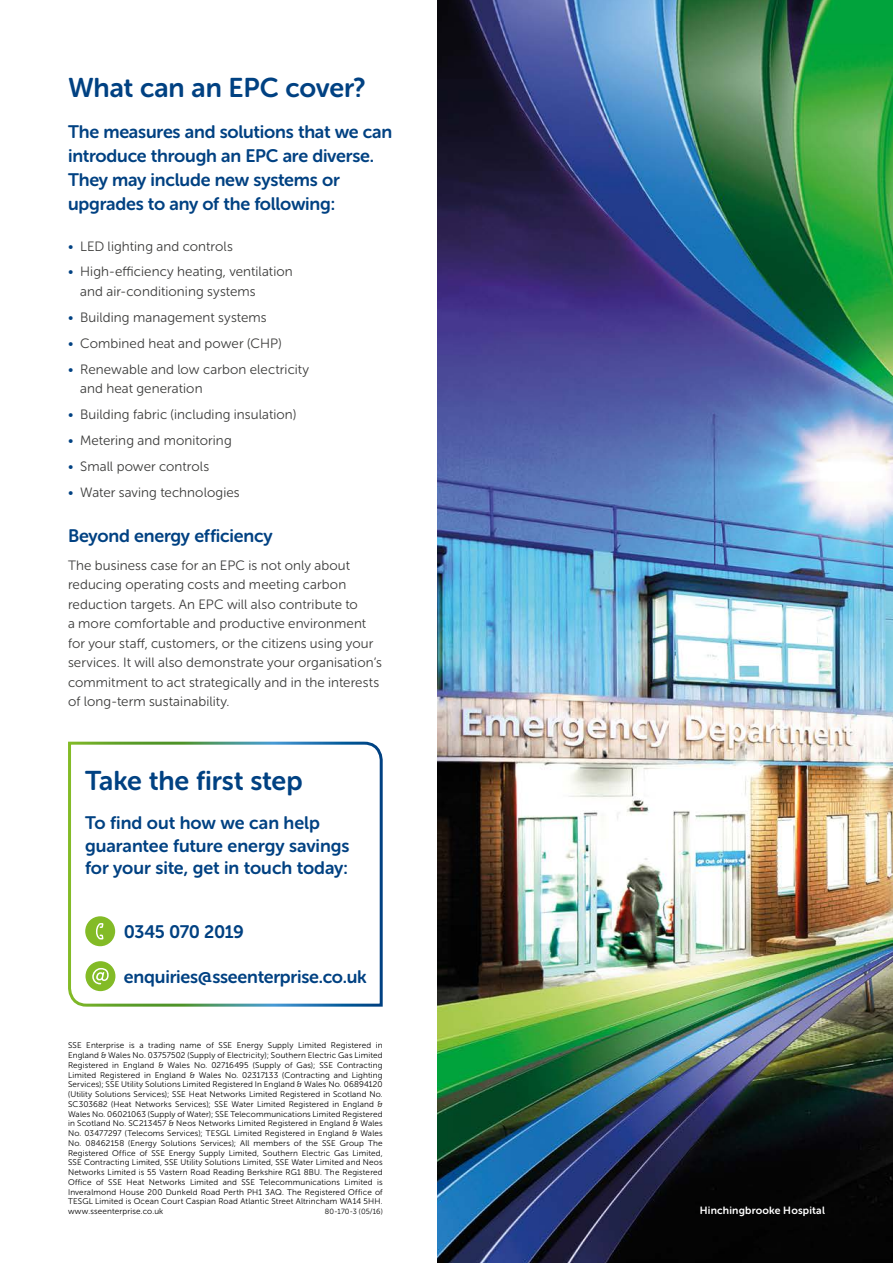
<style>
.page{position:relative;width:893px;height:1263px;background:#fff}
.page>*{position:absolute;margin:0;border:0;box-sizing:border-box;transform-origin:0 0}
.t1{font:27px "Museo Sans Rounded 700";letter-spacing:-.005em;color:#004182}
.t2{font:18px/24px "Museo Sans Rounded 700";letter-spacing:-.01em;color:#004182}
.t3{font:13.5px/19.5px "Museo Sans Rounded 300";letter-spacing:.01em;color:#3c3c3b}
.t4{font:10.5px "Museo Sans Rounded 700";letter-spacing:.02em;color:#fff}
.t5{font:8.25px/9.8px "Museo Sans Rounded 300";letter-spacing:.02em;color:#000;text-align:justify}
.t6{font:7.5px "Museo Sans Rounded 300";letter-spacing:.02em;color:#000}
.s1{color:#004182}
</style>
<div class="page">
<img style="left:438px;top:0;width:455px;height:1263px">
<svg style="left:68px;top:741px;width:315px;height:266px"></svg>
<div style="left:86px;top:961px;width:29px;height:30px;background:#83bb26;border-radius:50%"></div>
<svg style="left:92px;top:968px;width:17px;height:16px"></svg>
<div style="left:85px;top:916px;width:30px;height:30px;background:#83bb26;border-radius:50%"></div>
<svg style="left:96px;top:923px;width:7px;height:16px"></svg>
<h1 class="t1" style="left:68px;top:72px;width:299px">What can an EPC cover?</h1>
<h2 class="t2" style="left:68px;top:120px;width:326px">The measures and solutions that we can introduce through an EPC are diverse.<br>They may include new systems or upgrades to any of the following:</h2>
<h3 class="t3" style="left:68px;top:236px;width:166px"><span class="s1">•</span> LED lighting and controls</h3>
<h3 class="t3" style="left:80px;top:262px;width:214px;text-indent:-12px"><span class="s1">•</span> High-efficiency heating, ventilation and air-conditioning systems</h3>
<h3 class="t3" style="left:68px;top:308px;width:200px"><span class="s1">•</span> Building management systems</h3>
<h3 class="t3" style="left:68px;top:333px;width:215px"><span class="s1">•</span> Combined heat and power (CHP)</h3>
<h3 class="t3" style="left:80px;top:359px;width:231px;text-indent:-12px"><span class="s1">•</span> Renewable and low carbon electricity and heat generation</h3>
<h3 class="t3" style="left:68px;top:405px;width:230px"><span class="s1">•</span> Building fabric (including insulation)</h3>
<h3 class="t3" style="left:68px;top:431px;width:165px"><span class="s1">•</span> Metering and monitoring</h3>
<h3 class="t3" style="left:68px;top:456px;width:143px"><span class="s1">•</span> Small power controls</h3>
<h3 class="t3" style="left:68px;top:482px;width:173px"><span class="s1">•</span> Water saving technologies</h3>
<h2 class="t2" style="left:68px;top:523px;width:206px">Beyond energy efficiency</h2>
<p class="t3" style="left:68px;top:555px;width:315px">The business case for an EPC is not only about reducing operating costs and meeting carbon reduction targets. An EPC will also contribute to<br>a more comfortable and productive environment for your staff, customers, or the citizens using your services. It will also demonstrate your organisation’s commitment to act strategically and in the interests of long-term sustainability.</p>
<h1 class="t1" style="left:85px;top:765px;width:219px">Take the first step</h1>
<h2 class="t2" style="left:85px;top:812px;width:266px;line-height:22.5px">To find out how we can help guarantee future energy savings for your site, get in touch today:</h2>
<h2 class="t2" style="left:124px;top:920px;width:122px">0345 070 2019</h2>
<h2 class="t2" style="left:124px;top:964px;width:245px">enquiries@sseenterprise.co.uk</h2>
<p class="t5" style="left:68px;top:1041px;width:316px">SSE Enterprise is a trading name of SSE Energy Supply Limited Registered in England &amp; Wales No. 03757502 (Supply of Electricity); Southern Electric Gas Limited Registered in England &amp; Wales No. 02716495 (Supply of Gas); SSE Contracting Limited Registered in England &amp; Wales No. 02317133 (Contracting and Lighting Services); SSE Utility Solutions Limited Registered In England &amp; Wales No. 06894120 (Utility Solutions Services); SSE Heat Networks Limited Registered in Scotland No.<br>SC303682 (Heat Networks Services); SSE Water Limited Registered in England &amp; Wales No. 06021063 (Supply of Water); SSE Telecommunications Limited Registered in Scotland No. SC213457 &amp; Neos Networks Limited Registered in England &amp; Wales No. 03477297 (Telecoms Services); TESGL Limited Registered in England &amp; Wales No. 08462158 (Energy Solutions Services); All members of the SSE Group The Registered Office of SSE Energy Supply Limited, Southern Electric Gas Limited, SSE Contracting Limited, SSE Utility Solutions Limited, SSE Water Limited and Neos Networks Limited is 55 Vastern Road Reading Berkshire RG1 8BU. The Registered Office of SSE Heat Networks Limited and SSE Telecommunications Limited is Inveralmond House 200 Dunkeld Road Perth PH1 3AQ. The Registered Office of TESGL Limited is Ocean Court Caspian Road Atlantic Street Altrincham WA14 5HH. www.sseenterprise.co.uk</p>
<p class="t6" style="left:325px;top:1207px;width:59px">80-170-3 (05/16)</p>
<p class="t4" style="left:700px;top:1204px;width:127px">Hinchingbrooke Hospital</p>
</div>
